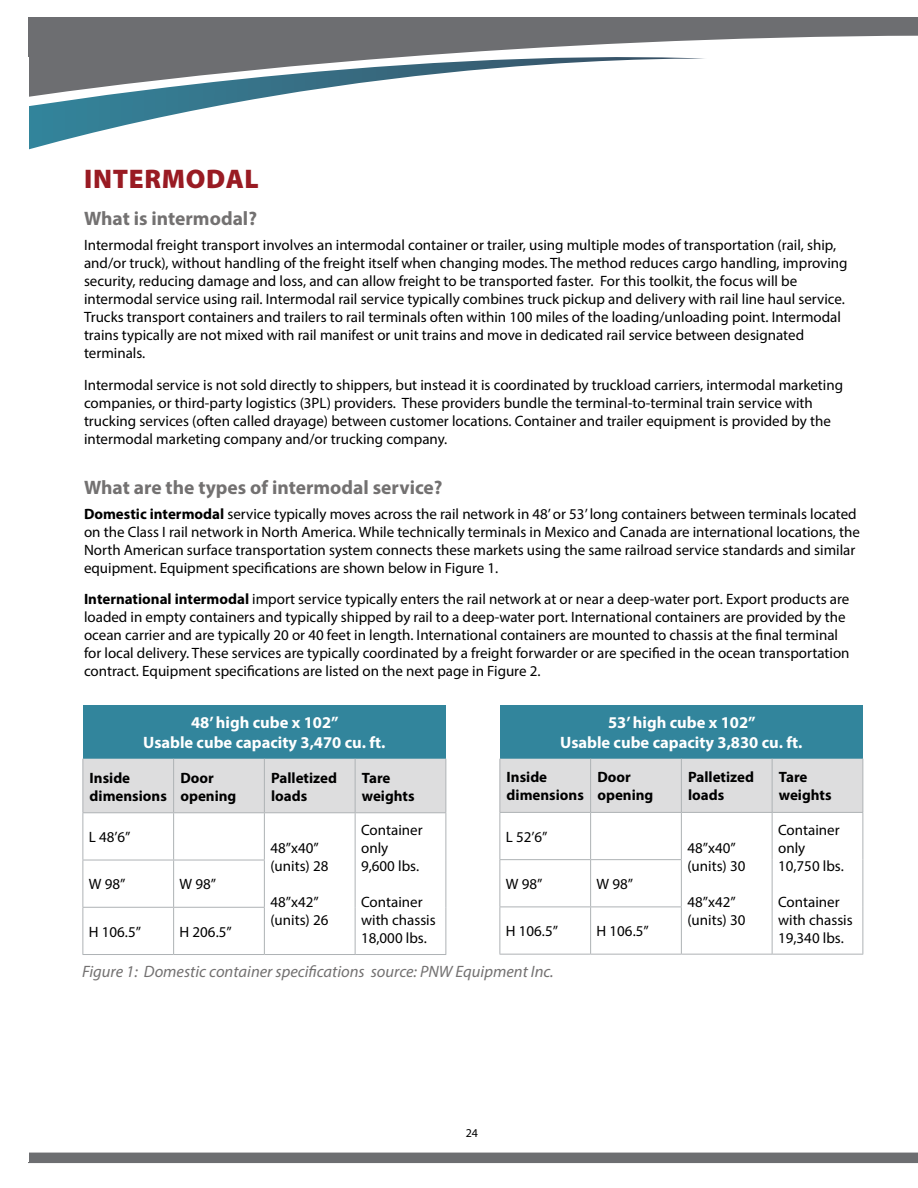
<style>
.page{position:relative;width:918px;height:1188px;background:#fff}
.page>*{position:absolute;margin:0;border:0;box-sizing:border-box;transform-origin:0 0}
.t1{font:900 27px "Myriad Pro";letter-spacing:.025em;color:#991b23}
.t2{font:700 19.5px "Myriad Pro";color:#737171}
.t3{font:700 16.5px/19.8px "Myriad Pro";color:#fff;text-align:center}
.t4{font:italic 16.5px "Myriad Pro";color:#737171}
.t5{font:15px/18px "Myriad Pro";color:#000}
.t6{font:700 15px/18px "Myriad Pro";color:#000}
.t7{font:12px "Myriad Pro";color:#000}
.s1{font-weight:700}
</style>
<div class="page">
<svg style="left:28px;top:17px;width:890px;height:30px;background:#7b7c7f"></svg>
<svg style="left:28px;top:47px;width:677px;height:103px"></svg>
<div style="left:0;top:1153px;width:918px;height:10px;background:#6d6e71"></div>
<div style="left:0;top:0;width:28px;height:1188px;background:#fff"></div>
<div style="left:83px;top:705px;width:363px;height:54px;background:#32859c"></div>
<div style="left:83px;top:759px;width:363px;height:53px;background:#ddddde"></div>
<hr style="left:82px;top:759px;width:1px;height:53px;background:#aeb2b5">
<hr style="left:173px;top:759px;width:1px;height:53px;background:#aeb2b5">
<hr style="left:264px;top:759px;width:1px;height:53px;background:#aeb2b5">
<hr style="left:355px;top:759px;width:1px;height:53px;background:#aeb2b5">
<hr style="left:446px;top:759px;width:1px;height:53px;background:#aeb2b5">
<hr style="left:82px;top:812px;width:92px;height:1px;background:#aeb2b5">
<hr style="left:82px;top:813px;width:1px;height:47px;background:#aeb2b5">
<hr style="left:174px;top:812px;width:90px;height:1px;background:#aeb2b5">
<hr style="left:173px;top:813px;width:1px;height:47px;background:#aeb2b5">
<hr style="left:264px;top:812px;width:91px;height:1px;background:#aeb2b5">
<hr style="left:264px;top:813px;width:1px;height:47px;background:#aeb2b5">
<hr style="left:355px;top:812px;width:91px;height:1px;background:#aeb2b5">
<hr style="left:355px;top:813px;width:1px;height:47px;background:#aeb2b5">
<hr style="left:446px;top:813px;width:1px;height:47px;background:#aeb2b5">
<hr style="left:82px;top:860px;width:92px;height:1px;background:#aeb2b5">
<hr style="left:82px;top:860px;width:1px;height:47px;background:#aeb2b5">
<hr style="left:174px;top:860px;width:91px;height:1px;background:#aeb2b5">
<hr style="left:173px;top:860px;width:1px;height:47px;background:#aeb2b5">
<hr style="left:264px;top:860px;width:1px;height:47px;background:#aeb2b5">
<hr style="left:355px;top:860px;width:1px;height:47px;background:#aeb2b5">
<hr style="left:446px;top:860px;width:1px;height:47px;background:#aeb2b5">
<hr style="left:82px;top:907px;width:92px;height:1px;background:#aeb2b5">
<hr style="left:82px;top:908px;width:1px;height:46px;background:#aeb2b5">
<hr style="left:174px;top:907px;width:91px;height:1px;background:#aeb2b5">
<hr style="left:173px;top:908px;width:1px;height:46px;background:#aeb2b5">
<hr style="left:264px;top:908px;width:1px;height:46px;background:#aeb2b5">
<hr style="left:355px;top:907px;width:1px;height:47px;background:#aeb2b5">
<hr style="left:446px;top:907px;width:1px;height:47px;background:#aeb2b5">
<hr style="left:82px;top:954px;width:92px;height:1px;background:#aeb2b5">
<hr style="left:174px;top:954px;width:90px;height:1px;background:#aeb2b5">
<hr style="left:264px;top:954px;width:91px;height:1px;background:#aeb2b5">
<hr style="left:355px;top:954px;width:91px;height:1px;background:#aeb2b5">
<div style="left:500px;top:705px;width:363px;height:54px;background:#32859c"></div>
<div style="left:501px;top:759px;width:361px;height:53px;background:#ddddde"></div>
<hr style="left:500px;top:759px;width:1px;height:53px;background:#aeb2b5">
<hr style="left:590px;top:759px;width:1px;height:53px;background:#aeb2b5">
<hr style="left:681px;top:759px;width:1px;height:53px;background:#aeb2b5">
<hr style="left:772px;top:759px;width:1px;height:53px;background:#aeb2b5">
<hr style="left:862px;top:759px;width:1px;height:53px;background:#aeb2b5">
<hr style="left:500px;top:812px;width:91px;height:1px;background:#aeb2b5">
<hr style="left:500px;top:813px;width:1px;height:46px;background:#aeb2b5">
<hr style="left:591px;top:812px;width:90px;height:1px;background:#aeb2b5">
<hr style="left:590px;top:813px;width:1px;height:46px;background:#aeb2b5">
<hr style="left:681px;top:812px;width:91px;height:1px;background:#aeb2b5">
<hr style="left:681px;top:813px;width:1px;height:46px;background:#aeb2b5">
<hr style="left:772px;top:812px;width:91px;height:1px;background:#aeb2b5">
<hr style="left:772px;top:813px;width:1px;height:47px;background:#aeb2b5">
<hr style="left:862px;top:813px;width:1px;height:47px;background:#aeb2b5">
<hr style="left:500px;top:859px;width:91px;height:1px;background:#aeb2b5">
<hr style="left:500px;top:860px;width:1px;height:47px;background:#aeb2b5">
<hr style="left:591px;top:859px;width:91px;height:1px;background:#aeb2b5">
<hr style="left:590px;top:860px;width:1px;height:47px;background:#aeb2b5">
<hr style="left:681px;top:860px;width:1px;height:47px;background:#aeb2b5">
<hr style="left:772px;top:860px;width:1px;height:47px;background:#aeb2b5">
<hr style="left:862px;top:860px;width:1px;height:47px;background:#aeb2b5">
<hr style="left:500px;top:907px;width:91px;height:1px;background:#aeb2b5">
<hr style="left:500px;top:907px;width:1px;height:47px;background:#aeb2b5">
<hr style="left:591px;top:907px;width:91px;height:1px;background:#aeb2b5">
<hr style="left:590px;top:907px;width:1px;height:47px;background:#aeb2b5">
<hr style="left:681px;top:907px;width:1px;height:47px;background:#aeb2b5">
<hr style="left:772px;top:907px;width:1px;height:47px;background:#aeb2b5">
<hr style="left:862px;top:907px;width:1px;height:47px;background:#aeb2b5">
<hr style="left:500px;top:954px;width:91px;height:1px;background:#aeb2b5">
<hr style="left:591px;top:954px;width:90px;height:1px;background:#aeb2b5">
<hr style="left:681px;top:954px;width:91px;height:1px;background:#aeb2b5">
<hr style="left:772px;top:954px;width:91px;height:1px;background:#aeb2b5">
<h1 class="t1" style="left:84px;top:161px;width:176px">INTERMODAL</h1>
<h2 class="t2" style="left:84px;top:206px;width:175px">What is intermodal?</h2>
<p class="t5" style="left:84px;top:236px;width:765px">Intermodal freight transport involves an intermodal container or trailer, using multiple modes of transportation (rail, ship, and/or truck), without handling of the freight itself when changing modes. The method reduces cargo handling, improving security, reducing damage and loss, and can allow freight to be transported faster. For this toolkit, the focus will be intermodal service using rail. Intermodal rail service typically combines truck pickup and delivery with rail line haul service.<br>Trucks transport containers and trailers to rail terminals often within 100 miles of the loading/unloading point. Intermodal trains typically are not mixed with rail manifest or unit trains and move in dedicated rail service between designated terminals.</p>
<p class="t5" style="left:84px;top:375px;width:761px">Intermodal service is not sold directly to shippers, but instead it is coordinated by truckload carriers, intermodal marketing companies, or third-party logistics (3PL) providers. These providers bundle the terminal-to-terminal train service with trucking services (often called drayage) between customer locations. Container and trailer equipment is provided by the intermodal marketing company and/or trucking company.</p>
<h2 class="t2" style="left:84px;top:475px;width:360px">What are the types of intermodal service?</h2>
<p class="t5" style="left:84px;top:504px;width:777px"><span class="s1">Domestic intermodal</span> service typically moves across the rail network in 48’ or 53’ long containers between terminals located on the Class I rail network in North America. While technically terminals in Mexico and Canada are international locations, the North American surface transportation system connects these markets using the same railroad service standards and similar equipment. Equipment specifications are shown below in Figure 1.</p>
<p class="t5" style="left:84px;top:590px;width:767px"><span class="s1">International intermodal</span> import service typically enters the rail network at or near a deep-water port. Export products are loaded in empty containers and typically shipped by rail to a deep-water port. International containers are provided by the ocean carrier and are typically 20 or 40 feet in length. International containers are mounted to chassis at the final terminal for local delivery. These services are typically coordinated by a freight forwarder or are specified in the ocean transportation contract. Equipment specifications are listed on the next page in Figure 2.</p>
<p class="t3" style="left:143px;top:712px;width:244px">48’ high cube x 102”<br>Usable cube capacity 3,470 cu. ft.</p>
<p class="t6" style="left:90px;top:768px;width:79px">Inside dimensions</p>
<p class="t6" style="left:180px;top:768px;width:58px">Door opening</p>
<p class="t6" style="left:271px;top:768px;width:67px">Palletized loads</p>
<p class="t6" style="left:362px;top:768px;width:54px">Tare weights</p>
<p class="t5" style="left:89px;top:828px;width:43px">L 48’6”</p>
<p class="t5" style="left:270px;top:839px;width:60px">48”x40” (units) 28</p>
<p class="t5" style="left:270px;top:893px;width:60px">48”x42” (units) 26</p>
<p class="t5" style="left:361px;top:821px;width:63px">Container only<br>9,600 lbs.</p>
<p class="t5" style="left:361px;top:893px;width:76px">Container with chassis<br>18,000 lbs.</p>
<p class="t5" style="left:89px;top:875px;width:38px">W 98”</p>
<p class="t5" style="left:180px;top:875px;width:38px">W 98”</p>
<p class="t5" style="left:89px;top:922px;width:54px">H 106.5”</p>
<p class="t5" style="left:180px;top:922px;width:54px">H 206.5”</p>
<p class="t3" style="left:560px;top:712px;width:244px">53’ high cube x 102”<br>Usable cube capacity 3,830 cu. ft.</p>
<p class="t6" style="left:507px;top:768px;width:79px">Inside dimensions</p>
<p class="t6" style="left:597px;top:768px;width:58px">Door opening</p>
<p class="t6" style="left:688px;top:768px;width:67px">Palletized loads</p>
<p class="t6" style="left:779px;top:768px;width:54px">Tare weights</p>
<p class="t5" style="left:506px;top:827px;width:43px">L 52’6”</p>
<p class="t5" style="left:687px;top:839px;width:60px">48”x40” (units) 30</p>
<p class="t5" style="left:687px;top:893px;width:60px">48”x42” (units) 30</p>
<p class="t5" style="left:778px;top:821px;width:67px">Container only<br>10,750 lbs.</p>
<p class="t5" style="left:778px;top:893px;width:76px">Container with chassis<br>19,340 lbs.</p>
<p class="t5" style="left:506px;top:875px;width:38px">W 98”</p>
<p class="t5" style="left:597px;top:875px;width:38px">W 98”</p>
<p class="t5" style="left:506px;top:922px;width:54px">H 106.5”</p>
<p class="t5" style="left:597px;top:922px;width:54px">H 106.5”</p>
<p class="t4" style="left:82px;top:961px;width:473px">Figure 1: Domestic container specifications source: PNW Equipment Inc.</p>
<p class="t7" style="left:466px;top:1125px;width:14px">24</p>
</div>
